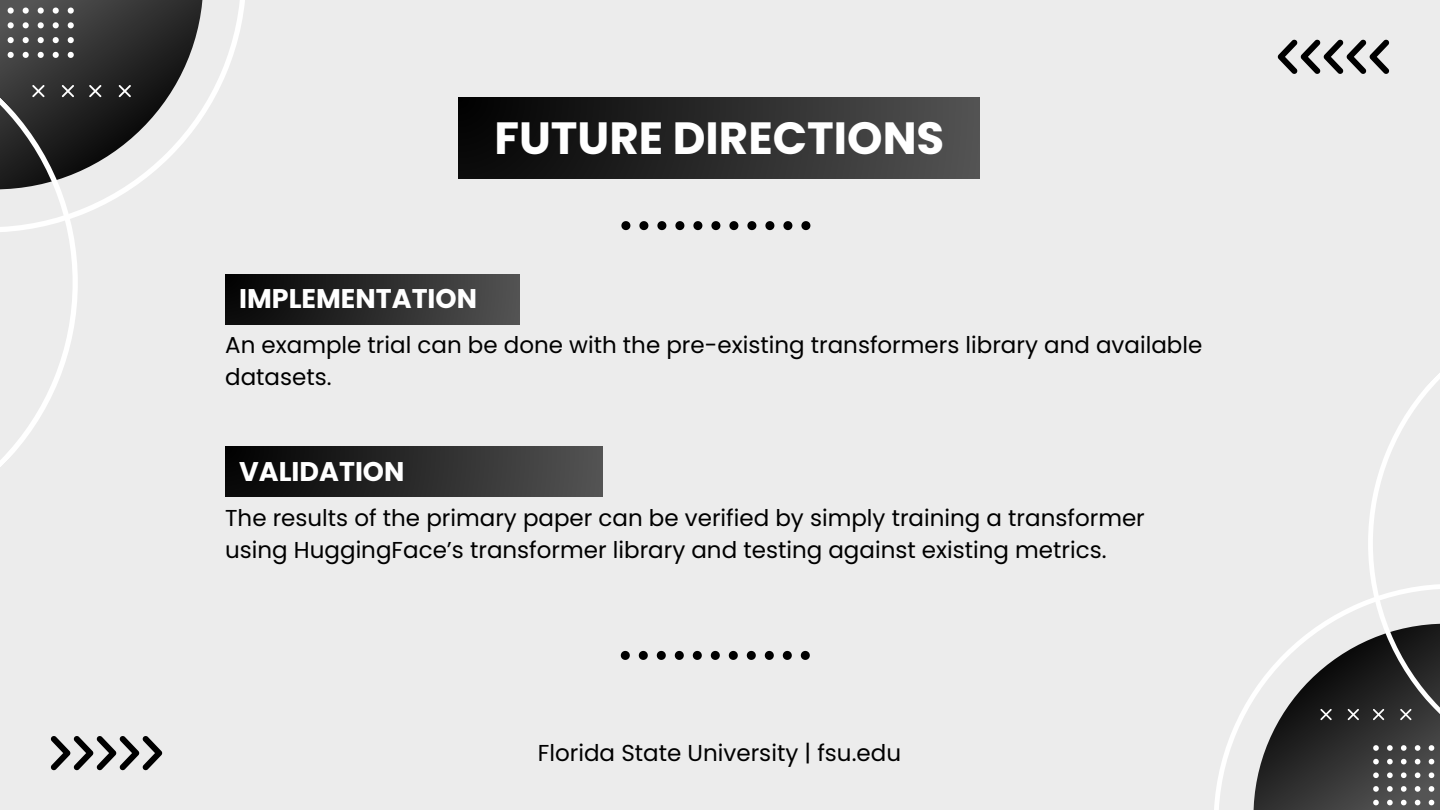
<style>
.page{position:relative;width:1440px;height:810px;background:#ececec}
.page>*{position:absolute;margin:0;border:0;box-sizing:border-box;transform-origin:0 0}
.t1{font:700 45.1px "Poppins";color:#fff}
.t2{font:700 27px "Poppins";color:#fff}
.t3{font:23px/31.5px "Poppins";color:#000}
</style>
<div class="page">
<svg style="left:1214px;top:693px;width:39px;height:117px"></svg>
<svg style="left:203px;top:0;width:42px;height:116px"></svg>
<svg style="left:1321px;top:373px;width:119px;height:251px"></svg>
<svg style="left:0;top:189px;width:130px;height:278px"></svg>
<svg style="left:1253px;top:624px;width:187px;height:186px"></svg>
<svg style="left:0;top:0;width:203px;height:189px"></svg>
<svg style="left:51px;top:736px;width:111px;height:34px"></svg>
<svg style="left:1278px;top:39px;width:111px;height:35px"></svg>
<div style="left:459px;top:98px;width:521px;height:81px;background:linear-gradient(to right,#030303,#535353)"></div>
<svg style="left:621px;top:221px;width:189px;height:9px"></svg>
<svg style="left:621px;top:651px;width:189px;height:9px"></svg>
<div style="left:225px;top:275px;width:295px;height:49px;background:linear-gradient(to right,#030303,#535353)"></div>
<div style="left:225px;top:447px;width:377px;height:49px;background:linear-gradient(to right,#020202,#535353)"></div>
<p class="t1" style="left:494px;top:106px;width:452px">FUTURE DIRECTIONS</p>
<p class="t2" style="left:239px;top:280px;width:239px">IMPLEMENTATION</p>
<p class="t3" style="left:225px;top:330px;width:979px">An example trial can be done with the pre-existing transformers library and available datasets.</p>
<p class="t2" style="left:239px;top:452px;width:167px">VALIDATION</p>
<p class="t3" style="left:225px;top:502px;width:921px">The results of the primary paper can be verified by simply training a transformer using HuggingFace’s transformer library and testing against existing metrics.</p>
<h1 class="t3" style="left:538px;top:737px;width:365px">Florida State University | fsu.edu</h1>
</div>
